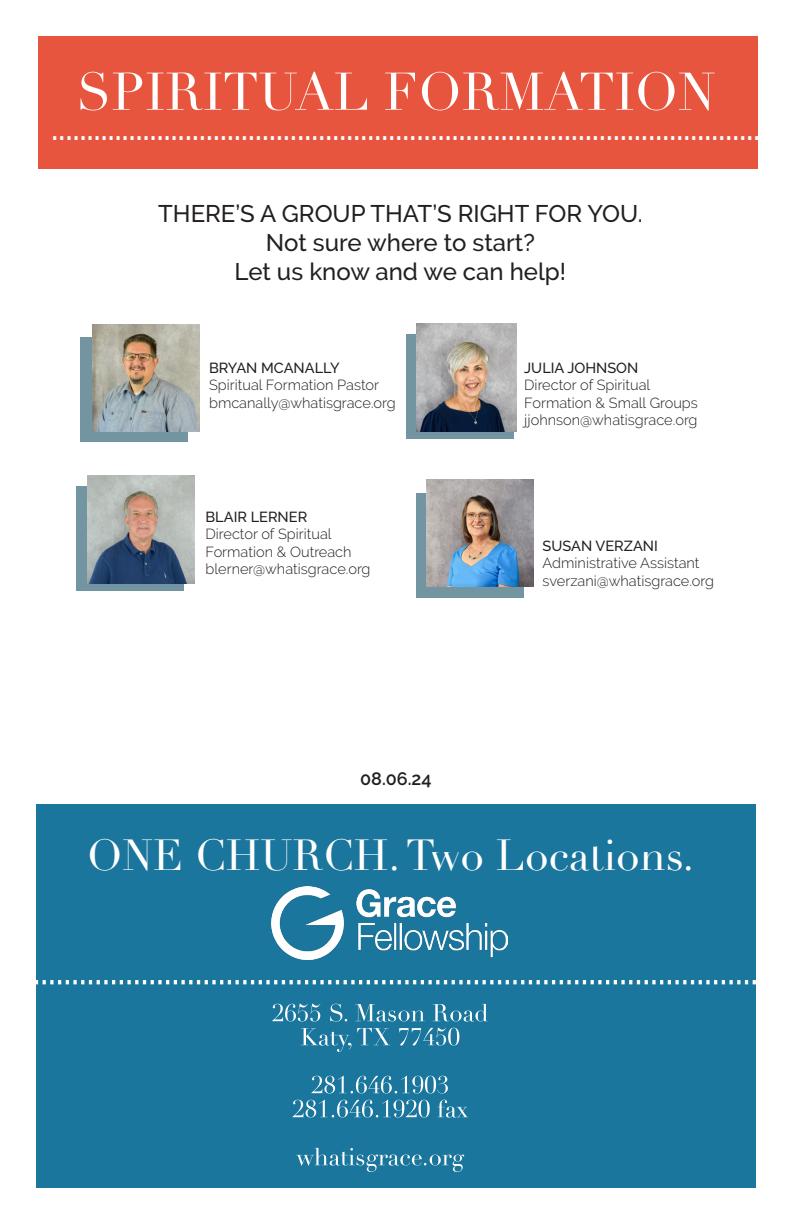
<style>
.page{position:relative;width:792px;height:1224px;background:#fff}
.page>*{position:absolute;margin:0;border:0;box-sizing:border-box;transform-origin:0 0}
.t1{font:52px "Didot";color:#fff}
.t2{font:42.4px "Didot";color:#fff}
.t3{font:700 27px "Raleway";color:#fff}
.t4{font:500 24px "Raleway";color:#231f20}
.t5{font:600 18px "Raleway";color:#231f20}
.t6{font:300 14.6px "Raleway";color:#231f20}
.t7{font:500 14.6px "Raleway";color:#231f20}
</style>
<div class="page">
<div style="left:36px;top:805px;width:720px;height:383px;background:#1a769d"></div>
<svg style="left:36px;top:980px;width:720px;height:4px"></svg>
<img style="left:271px;top:887px;width:237px;height:73px">
<svg style="left:296px;top:1148px;width:168px;height:24px"></svg>
<svg style="left:292px;top:1100px;width:176px;height:18px"></svg>
<svg style="left:311px;top:1076px;width:137px;height:18px"></svg>
<svg style="left:301px;top:1028px;width:158px;height:24px"></svg>
<svg style="left:272px;top:1004px;width:216px;height:18px"></svg>
<div style="left:38px;top:36px;width:720px;height:132px;background:#e8553e"></div>
<div style="left:77px;top:486px;width:107px;height:105px;background:#7395a2"></div>
<img style="left:87px;top:476px;width:107px;height:107px">
<div style="left:407px;top:334px;width:107px;height:105px;background:#7395a2"></div>
<img style="left:416px;top:324px;width:100px;height:107px">
<div style="left:80px;top:337px;width:107px;height:105px;background:#7395a2"></div>
<img style="left:93px;top:325px;width:107px;height:107px">
<div style="left:416px;top:493px;width:108px;height:105px;background:#7395a2"></div>
<img style="left:427px;top:479px;width:107px;height:107px">
<p class="t1" style="left:77px;top:60px;width:640px">SPIRITUAL FORMATION</p>
<p class="t3" style="left:52px;top:115px;width:724px">.......................................................................................................</p>
<p class="t4" style="left:158px;top:200px;width:486px">THERE’S A GROUP THAT’S RIGHT FOR YOU.</p>
<p class="t4" style="left:266px;top:229px;width:270px">Not sure where to start?</p>
<p class="t4" style="left:235px;top:258px;width:333px">Let us know and we can help!</p>
<p class="t7" style="left:209px;top:359px;width:132px">BRYAN MCANALLY</p>
<p class="t6" style="left:209px;top:376px;width:172px">Spiritual Formation Pastor</p>
<p class="t6" style="left:209px;top:394px;width:188px">bmcanally@whatisgrace.org</p>
<p class="t7" style="left:206px;top:508px;width:103px">BLAIR LERNER</p>
<p class="t6" style="left:206px;top:526px;width:128px">Director of Spiritual</p>
<p class="t6" style="left:206px;top:543px;width:148px">Formation &amp; Outreach</p>
<p class="t6" style="left:206px;top:561px;width:167px">blerner@whatisgrace.org</p>
<p class="t5" style="left:360px;top:768px;width:73px">08.06.24</p>
<p class="t7" style="left:524px;top:359px;width:116px">JULIA JOHNSON</p>
<p class="t6" style="left:524px;top:376px;width:128px">Director of Spiritual</p>
<p class="t6" style="left:524px;top:394px;width:175px">Formation &amp; Small Groups</p>
<p class="t6" style="left:524px;top:411px;width:175px">jjohnson@whatisgrace.org</p>
<p class="t7" style="left:543px;top:537px;width:117px">SUSAN VERZANI</p>
<p class="t6" style="left:543px;top:554px;width:158px">Administrative Assistant</p>
<p class="t6" style="left:543px;top:572px;width:173px">sverzani@whatisgrace.org</p>
<p class="t2" style="left:87px;top:830px;width:609px">ONE CHURCH. Two Locations.</p>
</div>
